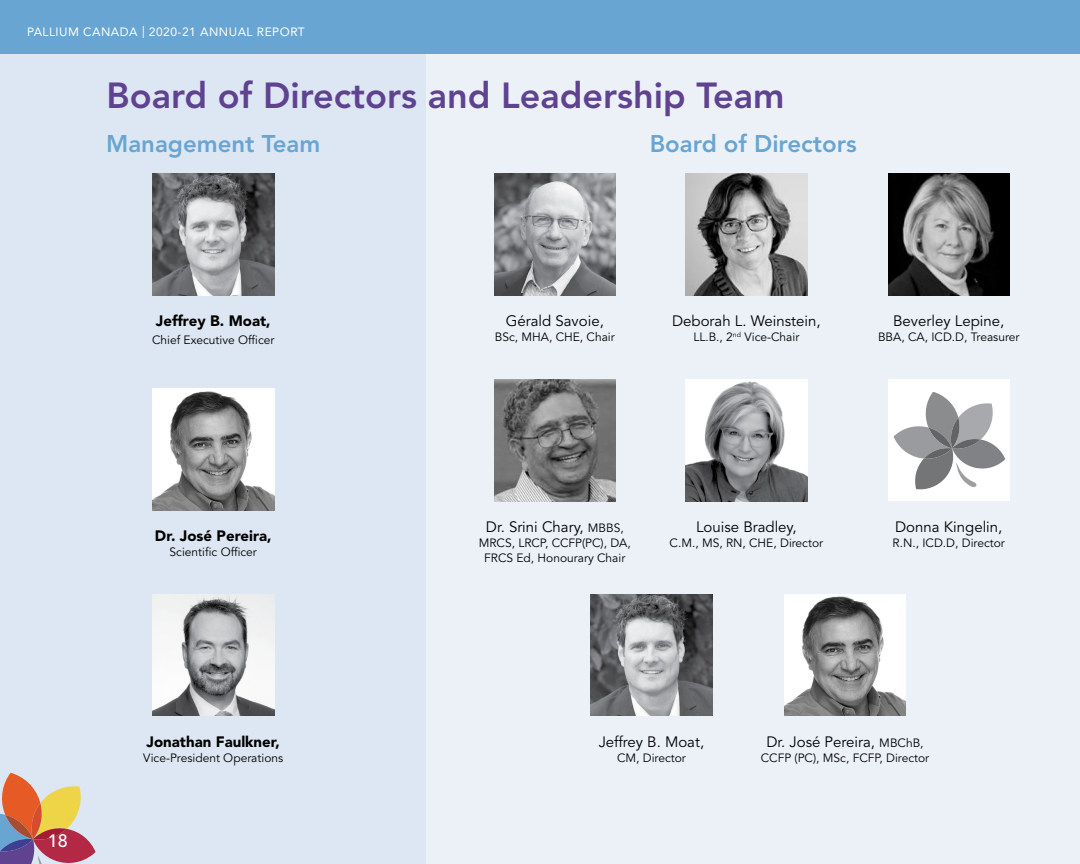
<style>
.page{position:relative;width:1080px;height:864px;background:#fff}
.page>*{position:absolute;margin:0;border:0;box-sizing:border-box;transform-origin:0 0}
.t1{font:800 36px "Avenir LT Std";color:#5f4290}
.t2{font:800 24px "Avenir LT Std";color:#69a5d2}
.t3{font:500 18px "Avenir LT Std";color:#fff}
.t4{font:15px "Avenir LT Std";color:#000}
.t5{font:900 15px "Avenir LT Std";color:#000}
.t6{font:12px/15px "Avenir LT Std";color:#000;text-align:center}
.t7{font:12px "Avenir LT Std";letter-spacing:.04em;color:#fff}
.s1{font-size:12px}
</style>
<div class="page">
<div style="left:0;top:39px;width:427px;height:825px;background:#dde7f3"></div>
<div style="left:427px;top:39px;width:653px;height:825px;background:#ecf1f8"></div>
<div style="left:0;top:0;width:1080px;height:54px;background:#69a5d2"></div>
<svg style="left:0;top:773px;width:96px;height:91px"></svg>
<img style="left:153px;top:174px;width:121px;height:121px">
<img style="left:591px;top:594px;width:121px;height:122px">
<div style="left:888px;top:380px;width:122px;height:121px;background:#fff"></div>
<svg style="left:894px;top:392px;width:111px;height:98px"></svg>
<img style="left:686px;top:174px;width:121px;height:121px">
<img style="left:494px;top:174px;width:122px;height:121px">
<img style="left:153px;top:389px;width:121px;height:121px">
<img style="left:784px;top:594px;width:122px;height:122px">
<img style="left:494px;top:380px;width:122px;height:121px">
<img style="left:686px;top:380px;width:121px;height:121px">
<img style="left:888px;top:174px;width:122px;height:121px">
<img style="left:153px;top:594px;width:121px;height:122px">
<p class="t7" style="left:27px;top:25px;width:279px">PALLIUM CANADA | 2020-21 ANNUAL REPORT</p>
<h1 class="t1" style="left:106px;top:74px;width:679px">Board of Directors and Leadership Team</h1>
<h2 class="t2" style="left:106px;top:130px;width:216px">Management Team</h2>
<h2 class="t2" style="left:650px;top:130px;width:209px">Board of Directors</h2>
<p class="t5" style="left:156px;top:312px;width:116px">Jeffrey B. Moat,</p>
<p class="t6" style="left:152px;top:333px;width:124px">Chief Executive Officer</p>
<p class="t4" style="left:506px;top:312px;width:100px">Gérald Savoie,</p>
<p class="t6" style="left:495px;top:330px;width:122px">BSc, MHA, CHE, Chair</p>
<p class="t4" style="left:672px;top:312px;width:150px">Deborah L. Weinstein,</p>
<p class="t6" style="left:693px;top:330px;width:108px">LL.B., 2<sup>nd</sup> Vice-Chair</p>
<p class="t4" style="left:893px;top:312px;width:113px">Beverley Lepine,</p>
<p class="t6" style="left:878px;top:330px;width:143px">BBA, CA, ICD.D, Treasurer</p>
<p class="t5" style="left:155px;top:527px;width:118px">Dr. José Pereira,</p>
<p class="t6" style="left:170px;top:545px;width:89px">Scientific Officer</p>
<p class="t4" style="left:486px;top:519px;width:139px">Dr. Srini Chary, <span class="s1">MBBS,</span></p>
<p class="t6" style="left:479px;top:536px;width:154px">MRCS, LRCP, CCFP(PC), DA,<br>FRCS Ed, Honourary Chair</p>
<p class="t4" style="left:696px;top:519px;width:102px">Louise Bradley,</p>
<p class="t6" style="left:670px;top:536px;width:155px">C.M., MS, RN, CHE, Director</p>
<p class="t4" style="left:895px;top:519px;width:109px">Donna Kingelin,</p>
<p class="t6" style="left:893px;top:536px;width:114px">R.N., ICD.D, Director</p>
<h3 class="t3" style="left:48px;top:831px;width:22px">18</h3>
<p class="t5" style="left:147px;top:733px;width:135px">Jonathan Faulkner,</p>
<p class="t6" style="left:143px;top:751px;width:142px">Vice-President Operations</p>
<p class="t4" style="left:599px;top:733px;width:107px">Jeffrey B. Moat,</p>
<p class="t6" style="left:617px;top:751px;width:70px">CM, Director</p>
<p class="t4" style="left:767px;top:733px;width:159px">Dr. José Pereira, <span class="s1">MBChB,</span></p>
<p class="t6" style="left:761px;top:751px;width:170px">CCFP (PC), MSc, FCFP, Director</p>
</div>
